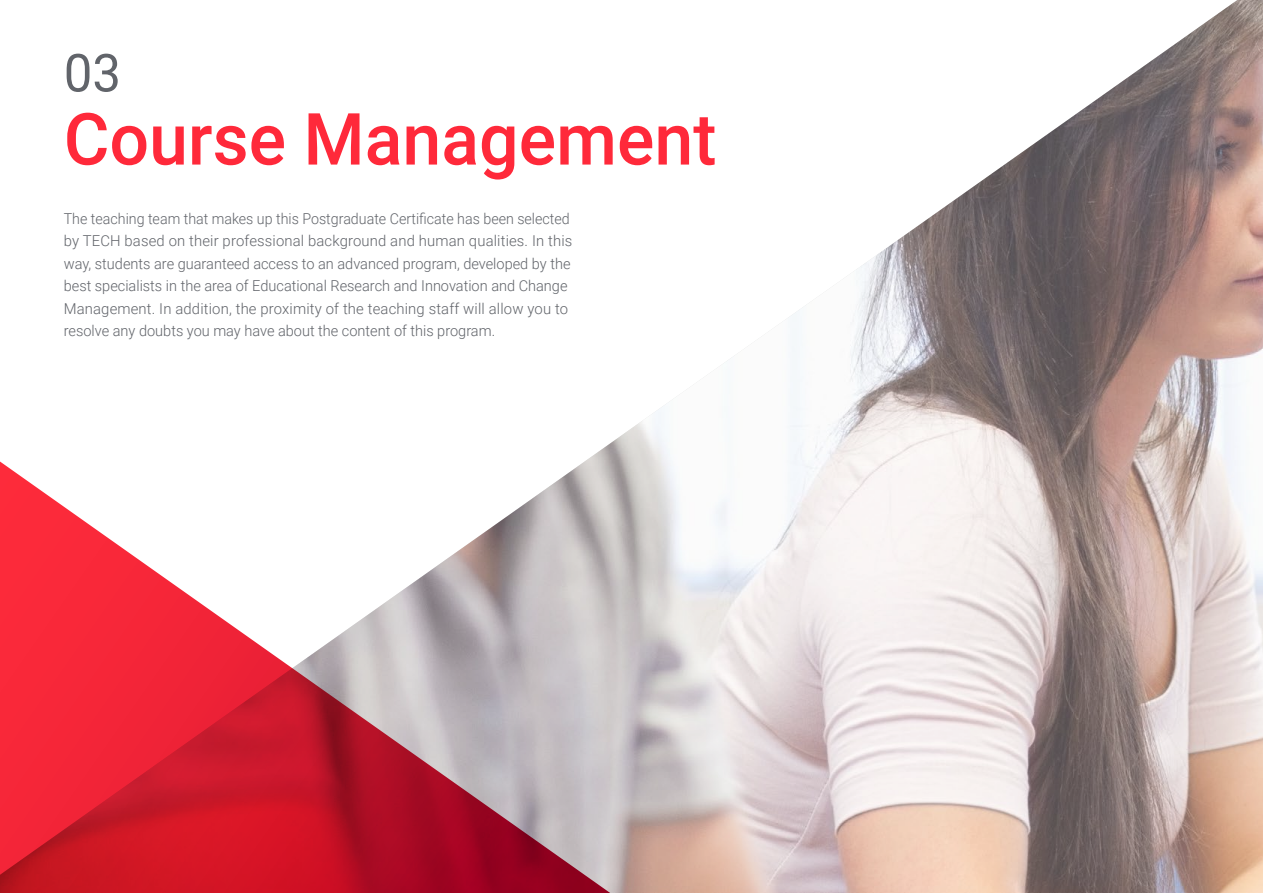
<style>
.page{position:relative;width:1263px;height:893px;background:#fff}
.page>*{position:absolute;margin:0;border:0;box-sizing:border-box;transform-origin:0 0}
.t1{font:500 72px "Roboto";color:#ff293a}
.t2{font:52.5px "Roboto";color:#61646a}
.t3{font:300 15px/22.5px "Roboto";color:#61646a;scale:.95 1}
</style>
<div class="page">
<img style="left:607px;top:0;width:656px;height:893px">
<svg style="left:0;top:446px;width:640px;height:447px"></svg>
<h2 class="t2" style="left:64px;top:36px;width:59px">03</h2>
<h1 class="t1" style="left:64px;top:89px;width:654px">Course Management</h1>
<p class="t3" style="left:64px;top:207px;width:537px">The teaching team that makes up this Postgraduate Certificate has been selected by TECH based on their professional background and human qualities. In this way, students are guaranteed access to an advanced program, developed by the best specialists in the area of Educational Research and Innovation and Change Management. In addition, the proximity of the teaching staff will allow you to resolve any doubts you may have about the content of this program.</p>
</div>
